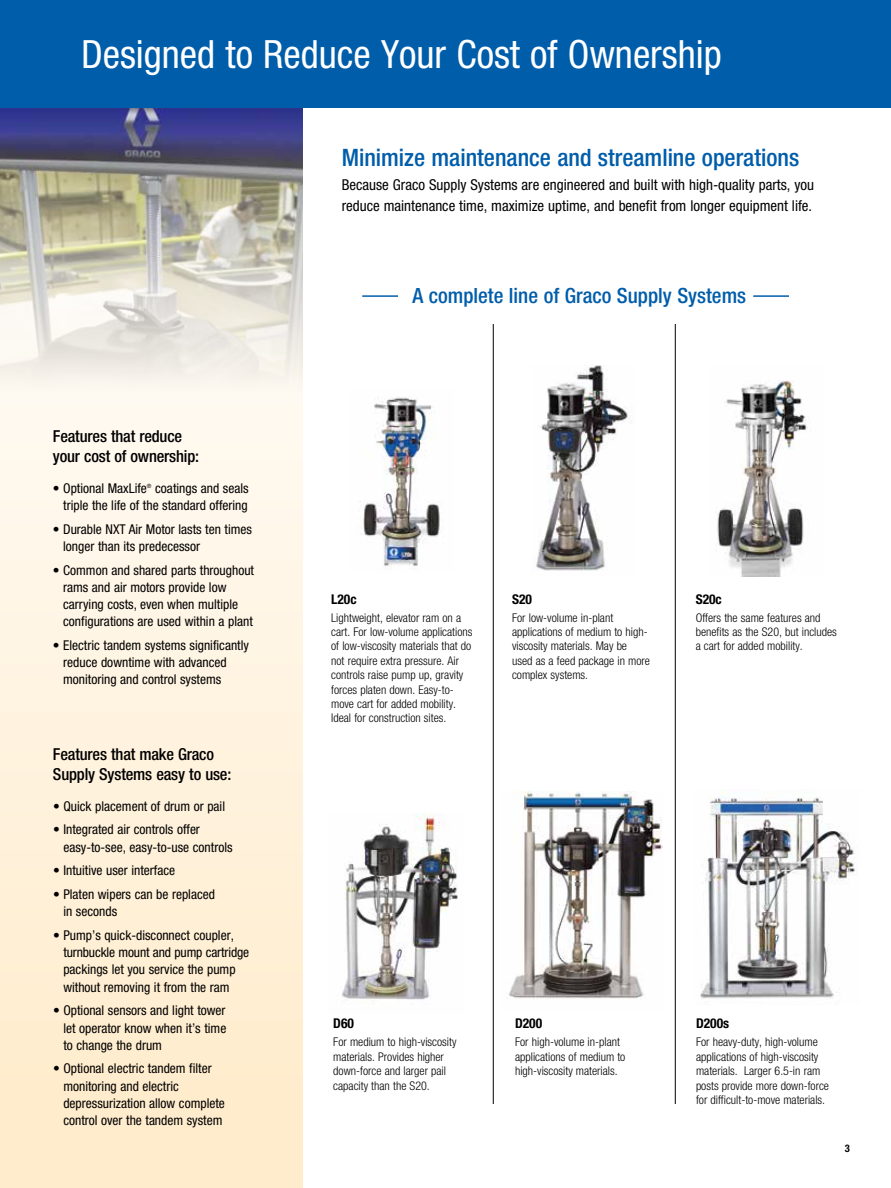
<style>
.page{position:relative;width:891px;height:1188px;background:#fff}
.page>*{position:absolute;margin:0;border:0;box-sizing:border-box;transform-origin:0 0}
.t1{font:condensed 39px "Helvetica Neue LT Std";color:#fff}
.t2{font:500 condensed 24px "Helvetica Neue LT Std";color:#005daa}
.t3{font:500 condensed 21px "Helvetica Neue LT Std";color:#005daa}
.t4{font:500 condensed 16.5px/19.5px "Helvetica Neue LT Std";letter-spacing:-.01em;color:#000}
.t5{font:condensed 15px/21px "Helvetica Neue LT Std";color:#000}
.t6{font:condensed 13.5px/17.1px "Helvetica Neue LT Std";color:#000}
.t7{font:700 condensed 13.5px "Helvetica Neue LT Std";color:#000}
.t8{font:300 condensed 12px/14.4px "Helvetica Neue LT Std";color:#000}
.t9{font:700 condensed 10.5px "Helvetica Neue LT Std";color:#000}
.t10{font:condensed 5.85px "Helvetica Neue LT Std";color:#000}
</style>
<div class="page">
<div style="left:0;top:0;width:891px;height:108px;background:#005daa"></div>
<svg style="left:0;top:405px;width:303px;height:783px;background:#fff1dc"></svg>
<img style="left:0;top:108px;width:303px;height:297px">
<img style="left:700px;top:789px;width:158px;height:210px">
<img style="left:508px;top:792px;width:155px;height:207px">
<img style="left:342px;top:814px;width:116px;height:189px">
<img style="left:536px;top:365px;width:92px;height:206px">
<img style="left:361px;top:397px;width:81px;height:172px">
<img style="left:717px;top:380px;width:94px;height:196px">
<hr style="left:753px;top:295px;width:36px;height:2px;background:#005daa">
<hr style="left:362px;top:295px;width:36px;height:2px;background:#005daa">
<hr style="left:493px;top:324px;width:1px;height:780px;background:#000">
<hr style="left:675px;top:324px;width:1px;height:780px;background:#000">
<h1 class="t1" style="left:81px;top:32px;width:642px">Designed to Reduce Your Cost of Ownership</h1>
<h2 class="t2" style="left:342px;top:143px;width:459px">Minimize maintenance and streamline operations</h2>
<p class="t5" style="left:342px;top:175px;width:474px">Because Graco Supply Systems are engineered and built with high-quality parts, you reduce maintenance time, maximize uptime, and benefit from longer equipment life.</p>
<h3 class="t3" style="left:412px;top:283px;width:335px">A complete line of Graco Supply Systems</h3>
<p class="t4" style="left:53px;top:426px;width:148px">Features that reduce your cost of ownership:</p>
<p class="t6" style="left:53px;top:479px;width:96px">• Optional MaxLife</p>
<p class="t10" style="left:147px;top:483px;width:6px">®</p>
<p class="t6" style="left:63px;top:479px;width:187px;text-align:right">coatings and seals<br>triple the life of the standard offering</p>
<p class="t6" style="left:63px;top:520px;width:190px;text-indent:-10px">• Durable NXT Air Motor lasts ten times longer than its predecessor</p>
<p class="t6" style="left:63px;top:561px;width:192px;text-indent:-10px">• Common and shared parts throughout rams and air motors provide low carrying costs, even when multiple configurations are used within a plant</p>
<p class="t6" style="left:63px;top:636px;width:187px;text-indent:-10px">• Electric tandem systems significantly reduce downtime with advanced monitoring and control systems</p>
<p class="t4" style="left:53px;top:744px;width:180px">Features that make Graco<br>Supply Systems easy to use:</p>
<p class="t6" style="left:53px;top:797px;width:174px">• Quick placement of drum or pail</p>
<p class="t6" style="left:63px;top:821px;width:171px;text-indent:-10px">• Integrated air controls offer easy-to-see, easy-to-use controls</p>
<p class="t6" style="left:53px;top:862px;width:124px">• Intuitive user interface</p>
<p class="t6" style="left:63px;top:886px;width:153px;text-indent:-10px">• Platen wipers can be replaced in seconds</p>
<p class="t6" style="left:63px;top:927px;width:187px;text-indent:-10px">• Pump’s quick-disconnect coupler, turnbuckle mount and pump cartridge packings let you service the pump without removing it from the ram</p>
<p class="t6" style="left:63px;top:1002px;width:164px;text-align:justify;text-indent:-10px">• Optional sensors and light tower let operator know when it’s time to change the drum</p>
<p class="t6" style="left:63px;top:1060px;width:163px;text-indent:-10px">• Optional electric tandem filter monitoring and electric depressurization allow complete control over the tandem system</p>
<p class="t7" style="left:331px;top:591px;width:27px">L20c</p>
<p class="t8" style="left:331px;top:610px;width:143px">Lightweight, elevator ram on a cart. For low-volume applications of low-viscosity materials that do not require extra pressure. Air controls raise pump up, gravity forces platen down. Easy-to&shy;move cart for added mobility.<br>Ideal for construction sites.</p>
<p class="t7" style="left:512px;top:591px;width:21px">S20</p>
<p class="t8" style="left:512px;top:610px;width:139px">For low-volume in-plant applications of medium to high&shy;viscosity materials. May be used as a feed package in more complex systems.</p>
<p class="t7" style="left:696px;top:591px;width:28px">S20c</p>
<p class="t8" style="left:696px;top:610px;width:143px">Offers the same features and benefits as the S20, but includes a cart for added mobility.</p>
<p class="t7" style="left:333px;top:1016px;width:22px">D60</p>
<p class="t8" style="left:333px;top:1035px;width:125px">For medium to high-viscosity materials. Provides higher down-force and larger pail capacity than the S20.</p>
<p class="t7" style="left:515px;top:1016px;width:29px">D200</p>
<p class="t8" style="left:515px;top:1035px;width:112px">For high-volume in-plant applications of medium to high-viscosity materials.</p>
<p class="t7" style="left:696px;top:1016px;width:35px">D200s</p>
<p class="t8" style="left:696px;top:1035px;width:135px">For heavy-duty, high-volume applications of high-viscosity materials. Larger 6.5-in ram posts provide more down-force for difficult-to-move materials.</p>
<p class="t9" style="left:845px;top:1142px;width:7px">3</p>
</div>
